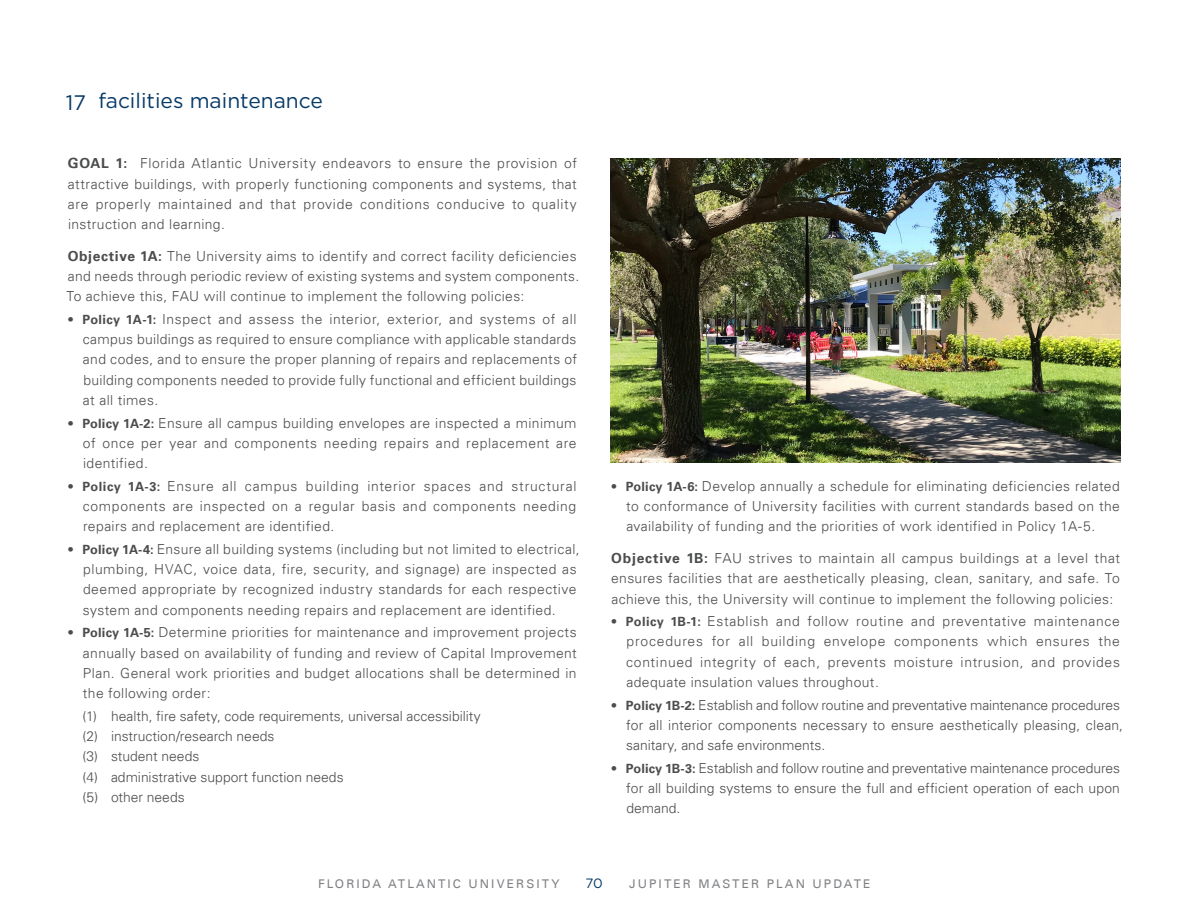
<style>
.page{position:relative;width:1188px;height:918px;background:#fff}
.page>*{position:absolute;margin:0;border:0;box-sizing:border-box;transform-origin:0 0}
.Page_Headers{font:21px "Gotham";color:#083a68}
.Body{font:300 13.8px/20.2px "Univers LT";letter-spacing:.025em;color:#4b4c4d;text-align:justify}
.Body-2{font:300 13.8px/20.2px "Univers LT";color:#4b4c4d}
.t1{font:13.5px "Gotham";color:#083a68}
.t2{font:12px "Univers LT";letter-spacing:.175em;color:#808285}
.s1{font-weight:700}
.s2{font-weight:700;font-size:12.75px}
</style>
<div class="page">
<img style="left:611px;top:158px;width:509px;height:304px">
<p class="Page_Headers" style="left:66px;top:88px;width:259px">17 facilities maintenance</p>
<p class="Body" style="left:68px;top:153px;width:511px"><span class="s1">GOAL 1:</span> Florida Atlantic University endeavors to ensure the provision of attractive buildings, with properly functioning components and systems, that are properly maintained and that provide conditions conducive to quality instruction and learning.</p>
<p class="Body" style="left:66px;top:246px;width:514px;text-align:left"><span class="s1">Objective 1A:</span> The University aims to identify and correct facility deficiencies and needs through periodic review of existing systems and system components.<br>To achieve this, FAU will continue to implement the following policies:</p>
<p class="Body" style="left:83px;top:309px;width:496px;text-indent:-14px"><span class="s2">• Policy 1A-1:</span> Inspect and assess the interior, exterior, and systems of all campus buildings as required to ensure compliance with applicable standards and codes, and to ensure the proper planning of repairs and replacements of building components needed to provide fully functional and efficient buildings at all times.</p>
<p class="Body" style="left:83px;top:413px;width:495px;text-indent:-14px"><span class="s2">• Policy 1A-2:</span> Ensure all campus building envelopes are inspected a minimum of once per year and components needing repairs and replacement are identified.</p>
<p class="Body" style="left:83px;top:476px;width:495px;text-indent:-14px"><span class="s2">• Policy 1A-3:</span> Ensure all campus building interior spaces and structural components are inspected on a regular basis and components needing repairs and replacement are identified.</p>
<p class="Body" style="left:83px;top:539px;width:498px;text-align:left;text-indent:-14px"><span class="s2">• Policy 1A-4:</span> Ensure all building systems (including but not limited to electrical, plumbing, HVAC, voice data, fire, security, and signage) are inspected as deemed appropriate by recognized industry standards for each respective system and components needing repairs and replacement are identified.</p>
<p class="Body" style="left:83px;top:622px;width:495px;text-indent:-14px"><span class="s2">• Policy 1A-5:</span> Determine priorities for maintenance and improvement projects annually based on availability of funding and review of Capital Improvement Plan. General work priorities and budget allocations shall be determined in the following order:</p>
<p class="Body-2" style="left:83px;top:706px;width:400px">(1) health, fire safety, code requirements, universal accessibility</p>
<p class="Body-2" style="left:83px;top:726px;width:193px">(2) instruction/research needs</p>
<p class="Body-2" style="left:83px;top:746px;width:118px">(3) student needs</p>
<p class="Body-2" style="left:83px;top:767px;width:263px">(4) administrative support function needs</p>
<p class="Body-2" style="left:83px;top:787px;width:104px">(5) other needs</p>
<p class="Body" style="left:626px;top:476px;width:495px;text-indent:-14px"><span class="s2">• Policy 1A-6:</span> Develop annually a schedule for eliminating deficiencies related to conformance of University facilities with current standards based on the availability of funding and the priorities of work identified in Policy 1A-5.</p>
<p class="Body" style="left:611px;top:548px;width:510px"><span class="s1">Objective 1B:</span> FAU strives to maintain all campus buildings at a level that ensures facilities that are aesthetically pleasing, clean, sanitary, and safe. To achieve this, the University will continue to implement the following policies:</p>
<p class="Body" style="left:626px;top:611px;width:495px;text-indent:-14px"><span class="s2">• Policy 1B-1:</span> Establish and follow routine and preventative maintenance procedures for all building envelope components which ensures the continued integrity of each, prevents moisture intrusion, and provides adequate insulation values throughout.</p>
<p class="Body-2" style="left:626px;top:695px;width:498px;text-indent:-14px"><span class="s2">• Policy 1B-2:</span> Establish and follow routine and preventative maintenance procedures for all interior components necessary to ensure aesthetically pleasing, clean, sanitary, and safe environments.</p>
<p class="Body" style="left:626px;top:758px;width:495px;text-indent:-14px"><span class="s2">• Policy 1B-3:</span> Establish and follow routine and preventative maintenance procedures for all building systems to ensure the full and efficient operation of each upon demand.</p>
<p class="t2" style="left:318px;top:876px;width:243px">FLORIDA ATLANTIC UNIVERSITY</p>
<p class="t1" style="left:585px;top:874px;width:19px">70</p>
<p class="t2" style="left:629px;top:876px;width:243px">JUPITER MASTER PLAN UPDATE</p>
</div>
